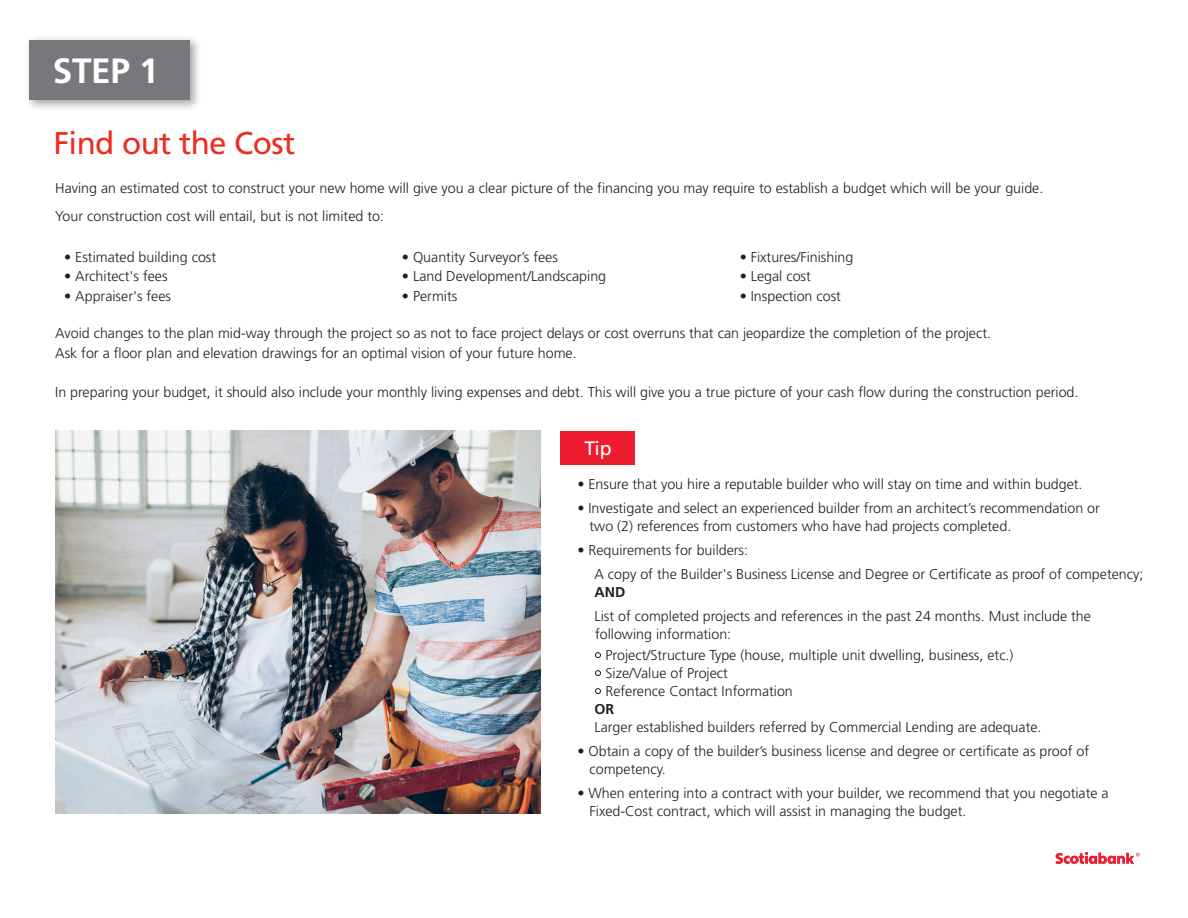
<style>
.page{position:relative;width:1188px;height:918px;background:#fff}
.page>*{position:absolute;margin:0;border:0;box-sizing:border-box;transform-origin:0 0}
.t1{font:700 35.1px "Frutiger";color:#fff}
.t2{font:31.5px "Frutiger";letter-spacing:-.02em;color:#eb2e23}
.t3{font:19.5px "Frutiger CE";color:#fff}
.t4{font:300 14.25px/18px "Frutiger";color:#231f20}
.t5{font:700 14.25px "Frutiger";color:#231f20}
</style>
<div class="page">
<svg style="left:595px;top:652px;width:6px;height:6px"></svg>
<svg style="left:595px;top:670px;width:6px;height:6px"></svg>
<svg style="left:595px;top:688px;width:6px;height:6px"></svg>
<img style="left:55px;top:431px;width:486px;height:382px">
<svg style="left:1056px;top:852px;width:84px;height:12px"></svg>
<img style="left:28px;top:38px;width:170px;height:70px">
<div style="left:30px;top:40px;width:160px;height:59px;background:#77787b"></div>
<div style="left:560px;top:431px;width:75px;height:33px;background:#ed1c2e"></div>
<h1 class="t1" style="left:53px;top:50px;width:107px">STEP 1</h1>
<h2 class="t2" style="left:53px;top:125px;width:243px">Find out the Cost</h2>
<p class="t4" style="left:55px;top:174px;width:990px;line-height:28.5px">Having an estimated cost to construct your new home will give you a clear picture of the financing you may require to establish a budget which will be your guide.<br>Your construction cost will entail, but is not limited to:</p>
<p class="t4" style="left:64px;top:248px;width:154px">• Estimated building cost</p>
<p class="t4" style="left:64px;top:267px;width:105px">• Architect's fees</p>
<p class="t4" style="left:64px;top:287px;width:108px">• Appraiser's fees</p>
<p class="t4" style="left:402px;top:248px;width:157px">• Quantity Surveyor’s fees</p>
<p class="t4" style="left:402px;top:267px;width:206px">• Land Development/Landscaping</p>
<p class="t4" style="left:402px;top:287px;width:57px">• Permits</p>
<p class="t4" style="left:740px;top:248px;width:115px">• Fixtures/Finishing</p>
<p class="t4" style="left:740px;top:267px;width:73px">• Legal cost</p>
<p class="t4" style="left:740px;top:287px;width:103px">• Inspection cost</p>
<p class="t4" style="left:55px;top:324px;width:937px;line-height:19.5px">Avoid changes to the plan mid-way through the project so as not to face project delays or cost overruns that can jeopardize the completion of the project.<br>Ask for a floor plan and elevation drawings for an optimal vision of your future home.</p>
<p class="t4" style="left:55px;top:383px;width:1025px">In preparing your budget, it should also include your monthly living expenses and debt. This will give you a true picture of your cash flow during the construction period.</p>
<h3 class="t3" style="left:584px;top:437px;width:29px">Tip</h3>
<p class="t4" style="left:577px;top:475px;width:507px">• Ensure that you hire a reputable builder who will stay on time and within budget.</p>
<p class="t4" style="left:590px;top:499px;width:512px;text-indent:-12px">• Investigate and select an experienced builder from an architect’s recommendation or two (2) references from customers who have had projects completed.</p>
<p class="t4" style="left:594px;top:538px;width:550px;line-height:24px;text-indent:-17px">• Requirements for builders:<br>A copy of the Builder's Business License and Degree or Certificate as proof of competency;</p>
<p class="t5" style="left:594px;top:584px;width:32px">AND</p>
<p class="t4" style="left:594px;top:607px;width:498px">List of completed projects and references in the past 24 months. Must include the following information:</p>
<p class="t4" style="left:606px;top:646px;width:410px">Project/Structure Type (house, multiple unit dwelling, business, etc.)<br>Size/Value of Project<br>Reference Contact Information</p>
<p class="t5" style="left:594px;top:701px;width:21px">OR</p>
<p class="t4" style="left:594px;top:718px;width:449px">Larger established builders referred by Commercial Lending are adequate.</p>
<p class="t4" style="left:590px;top:742px;width:501px;text-indent:-12px">• Obtain a copy of the builder’s business license and degree or certificate as proof of competency.</p>
<p class="t4" style="left:590px;top:784px;width:521px;text-indent:-12px">• When entering into a contract with your builder, we recommend that you negotiate a<br>Fixed-Cost contract, which will assist in managing the budget.</p>
</div>
